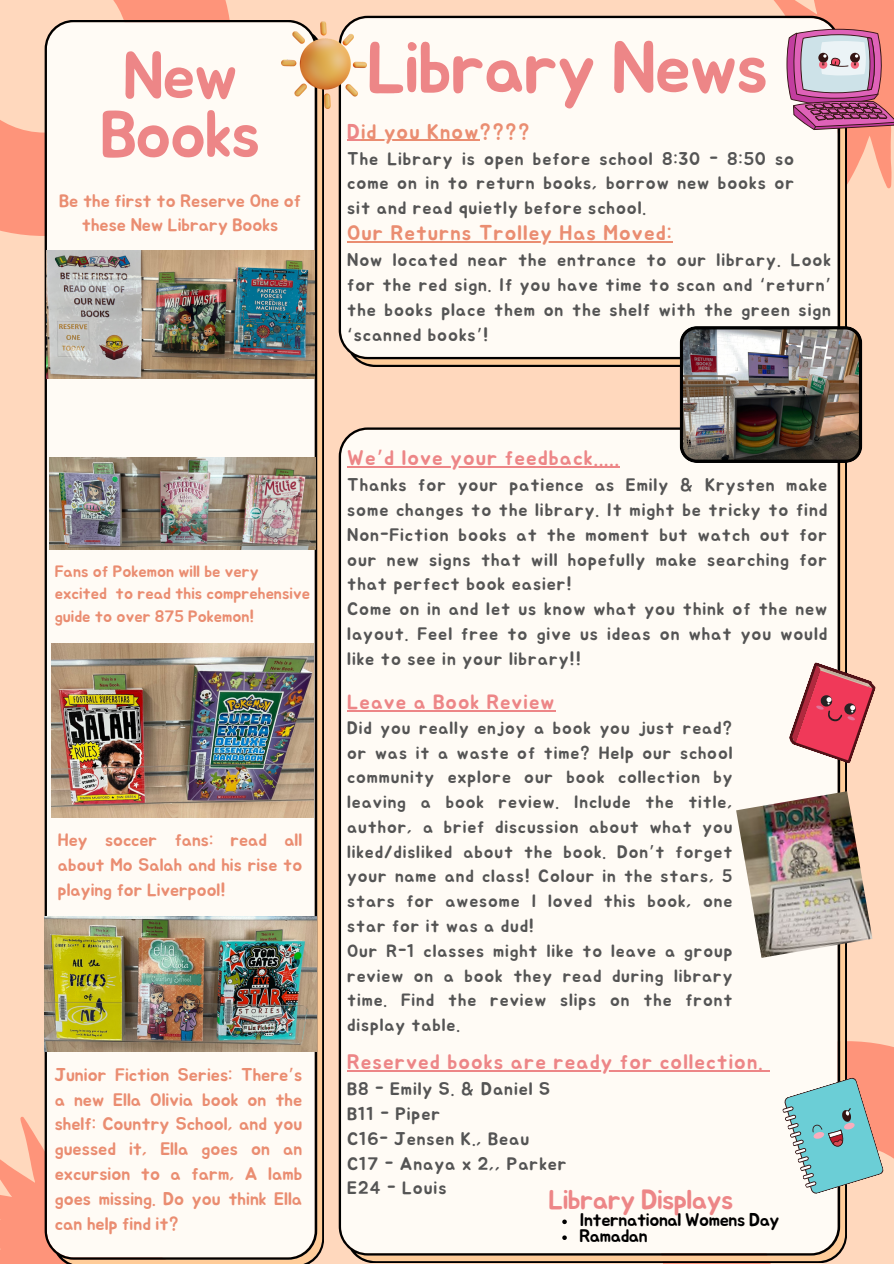
<style>
.page{position:relative;width:894px;height:1264px;background:#fff}
.page>*{position:absolute;margin:0;border:0;box-sizing:border-box;transform-origin:0 0}
.t1{font:72px "Jua";letter-spacing:-.025em;color:#ed8687}
.t2{font:65.55px/58.5px "Jua";letter-spacing:-.025em;color:#ed8687;text-align:center}
.t3{font:27.3px "Jua";letter-spacing:-.025em;color:#ed8687}
.t4{font:21px "Jua";letter-spacing:.05em;color:#ed8687}
.t5{font:21px "Jua";letter-spacing:.05em;color:#ea8d71}
.t6{font:20.7px "Jua";letter-spacing:.05em;color:#ed8687}
.t7{font:18.15px/24.8px "Jua";color:#ea8d71;text-align:justify}
.t8{font:18.15px "Jua";letter-spacing:-.025em;color:#000}
.t9{font:18px/24.8px "Jua";letter-spacing:.05em;color:#545454}
.t10{font:18px/24.8px "Jua";color:#ea8d71;text-align:center}
.t11{font:17.85px/24.8px "Jua";color:#ea8d71;text-align:justify}
.t12{font:17.7px/24.8px "Jua";letter-spacing:.05em;color:#545454;text-align:justify}
.t13{font:16.35px/22.5px "Jua";color:#ea8d71}
.s1{color:#ed8687}
.s2{font-family:"Noto Sans Gurmukhi"}
</style>
<div class="page">
<div style="left:0;top:0;width:893px;height:1263px;background:#ffd8bd"></div>
<svg style="left:0;top:0;width:230px;height:236px"></svg>
<svg style="left:0;top:1097px;width:45px;height:166px"></svg>
<svg style="left:45px;top:20px;width:279px;height:1243px;background:#f4efe7"></svg>
<div style="left:338px;top:16px;width:508px;height:351px;background:#fffbf5"></div>
<svg style="left:846px;top:1041px;width:47px;height:201px"></svg>
<div style="left:338px;top:427px;width:508px;height:836px;background:#fffbf5"></div>
<svg style="left:711px;top:0;width:182px;height:191px;background:#e8c4c5"></svg>
<svg style="left:786px;top:661px;width:90px;height:103px"></svg>
<svg style="left:781px;top:1076px;width:103px;height:118px;background:#a2c6c4"></svg>
<img style="left:282px;top:22px;width:84px;height:86px">
<img style="left:46px;top:250px;width:268px;height:128px">
<img style="left:49px;top:457px;width:267px;height:93px">
<img style="left:51px;top:643px;width:263px;height:174px">
<img style="left:45px;top:916px;width:271px;height:135px">
<img style="left:679px;top:326px;width:182px;height:137px">
<img style="left:736px;top:791px;width:136px;height:166px">
<svg style="left:562px;top:1219px;width:4px;height:4px"></svg>
<svg style="left:562px;top:1235px;width:4px;height:4px"></svg>
<hr style="left:347px;top:710px;width:208px;height:1px;background:#ed8687">
<hr style="left:347px;top:1070px;width:416px;height:1px;background:#ed8687">
<svg style="left:347px;top:140px;width:14px;height:1px"></svg>
<hr style="left:361px;top:140px;width:118px;height:1px;background:#ea8d71">
<hr style="left:347px;top:241px;width:325px;height:2px;background:#ea8d71">
<hr style="left:347px;top:466px;width:273px;height:1px;background:#ed8687">
<p class="t2" style="left:100px;top:49px;width:162px">New<br>Books</p>
<p class="t10" style="left:59px;top:189px;width:243px">Be the first to Reserve One of these New Library Books</p>
<p class="t1" style="left:366px;top:35px;width:403px">Library News</p>
<p class="t5" style="left:347px;top:122px;width:184px"><span class="s1">D</span>id you Know????</p>
<p class="t9" style="left:347px;top:147px;width:32px">The</p>
<p class="t9" style="left:347px;top:147px;width:448px;text-align:justify;text-indent:40px">Library is open before school 8:30 - 8:50 so come on in to return books, borrow new books or sit and read quietly before school.</p>
<p class="t5" style="left:347px;top:224px;width:326px">Our Returns Trolley Has Moved:</p>
<p class="t9" style="left:347px;top:248px;width:485px;text-align:justify">Now located near the entrance to our library. Look for the red sign. If you have time to scan and <span class="s2">‘</span>return<span class="s2">’ </span>the books place them on the shelf with the green sign <span class="s2">‘</span>scanned books<span class="s2">’</span>!</p>
<p class="t13" style="left:55px;top:560px;width:257px">Fans of Pokemon will be very excited to read this comprehensive guide to over 875 Pokemon!</p>
<p class="t11" style="left:58px;top:828px;width:246px">Hey soccer fans: read all about Mo Salah and his rise to playing for Liverpool!</p>
<p class="t7" style="left:55px;top:1063px;width:249px">Junior Fiction Series: There<span class="s2">’</span>s a new Ella Olivia book on the shelf: Country School, and you guessed it, Ella goes on an excursion to a farm, A lamb goes missing. Do you think Ella can help find it?</p>
<p class="t4" style="left:347px;top:448px;width:273px">We<span class="s2">’</span>d love your feedback.....</p>
<p class="t9" style="left:347px;top:473px;width:481px">Thanks for your patience as Emily &amp; Krysten make some changes to the library. It might be tricky to find Non-Fiction books at the moment but watch out for our new signs that will hopefully make searching for that perfect book easier!<br>Come on in and let us know what you think of the new layout. Feel free to give us ideas on what you would like to see in your library!!</p>
<p class="t6" style="left:347px;top:692px;width:209px">Leave a Book Review</p>
<p class="t12" style="left:347px;top:716px;width:123px">Did you really</p>
<p class="t12" style="left:347px;top:716px;width:386px;text-indent:130px">enjoy a book you just read? or was it a waste of time? Help our school community explore our book collection by leaving a book review. Include the title, author, a brief discussion about what you liked/disliked about the book. Don<span class="s2">’</span>t forget your name and class! Colour in the stars, 5 stars for awesome I loved this book, one star for it was a dud!</p>
<p class="t12" style="left:347px;top:939px;width:386px">Our R-1 classes might like to leave a group review on a book they read during library time. Find the review slips on the front display table.</p>
<p class="t4" style="left:347px;top:1052px;width:417px">Reserved books are ready for collection.</p>
<p class="t9" style="left:347px;top:1077px;width:221px">B8 - Emily S. &amp; Daniel S<br>B11 - Piper<br>C16- Jensen K., Beau<br>C17 - Anaya x 2,, Parker</p>
<p class="t9" style="left:347px;top:1176px;width:101px">E24 - Louis</p>
<p class="t3" style="left:548px;top:1187px;width:186px">Library Displays</p>
<p class="t8" style="left:579px;top:1211px;width:201px">International Womens Day</p>
<p class="t8" style="left:579px;top:1227px;width:70px">Ramadan</p>
</div>
